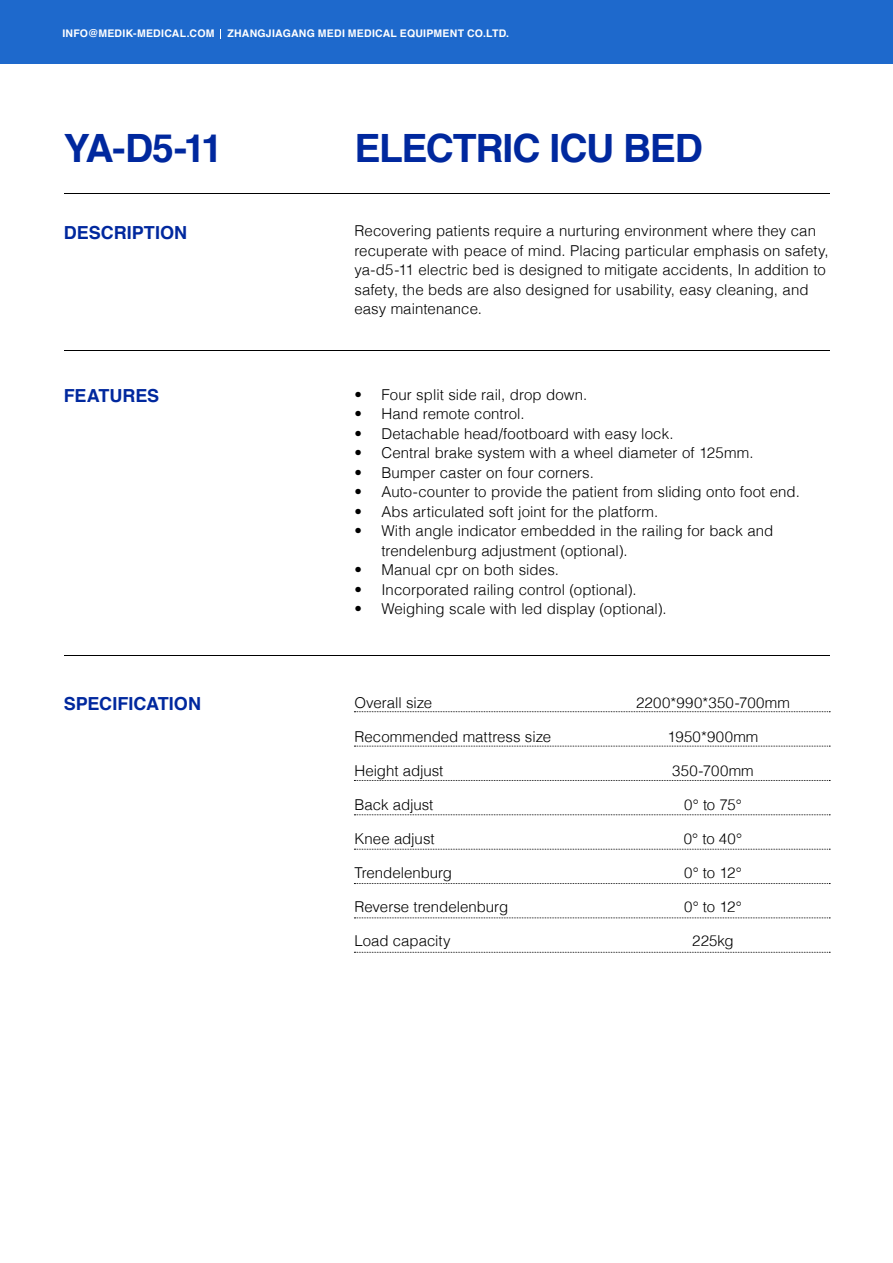
<style>
.page{position:relative;width:893px;height:1263px;background:#fff}
.page>*{position:absolute;margin:0;border:0;box-sizing:border-box;transform-origin:0 0}
.t1{font:700 39px "Helvetica";letter-spacing:-.03em;color:#00289e}
.t2{font:700 18px "Helvetica";color:#00289e}
.t3{font:300 15px/19.5px "Helvetica";letter-spacing:.005em;color:#000}
.t4{font:700 10.5px "Helvetica";letter-spacing:.025em;color:#fff}
</style>
<div class="page">
<div style="left:0;top:0;width:893px;height:64px;background:#1e69cc"></div>
<hr style="left:64px;top:193px;width:765px;height:1px;background:#000">
<hr style="left:64px;top:655px;width:765px;height:1px;background:#000">
<hr style="left:64px;top:350px;width:765px;height:1px;background:#000">
<svg style="left:354px;top:711px;width:476px;height:1px"></svg>
<svg style="left:354px;top:780px;width:476px;height:1px"></svg>
<svg style="left:354px;top:746px;width:476px;height:1px"></svg>
<svg style="left:354px;top:814px;width:476px;height:1px"></svg>
<svg style="left:354px;top:849px;width:476px;height:1px"></svg>
<svg style="left:354px;top:883px;width:476px;height:1px"></svg>
<svg style="left:354px;top:917px;width:476px;height:1px"></svg>
<svg style="left:354px;top:952px;width:476px;height:1px"></svg>
<p class="t4" style="left:62px;top:25px;width:448px">INFO@MEDIK-MEDICAL.COM ZHANGJIAGANG MEDI MEDICAL EQUIPMENT CO.LTD.</p>
<h1 class="t1" style="left:64px;top:117px;width:160px">YA-D5-11</h1>
<h1 class="t1" style="left:354px;top:117px;width:350px">ELECTRIC ICU BED</h1>
<p class="t2" style="left:64px;top:218px;width:125px">DESCRIPTION</p>
<p class="t3" style="left:354px;top:220px;width:476px">Recovering patients require a nurturing environment where they can recuperate with peace of mind. Placing particular emphasis on safety, ya-d5-11 electric bed is designed to mitigate accidents, In addition to safety, the beds are also designed for usability, easy cleaning, and easy maintenance.</p>
<p class="t2" style="left:64px;top:381px;width:97px">FEATURES</p>
<p class="t3" style="left:354px;top:384px;width:234px">• Four split side rail, drop down.</p>
<p class="t3" style="left:354px;top:403px;width:172px">• Hand remote control.</p>
<p class="t3" style="left:354px;top:423px;width:321px">• Detachable head/footboard with easy lock.</p>
<p class="t3" style="left:354px;top:442px;width:401px">• Central brake system with a wheel diameter of 125mm.</p>
<p class="t3" style="left:354px;top:462px;width:241px">• Bumper caster on four corners.</p>
<p class="t3" style="left:354px;top:481px;width:447px">• Auto-counter to provide the patient from sliding onto foot end.</p>
<p class="t3" style="left:354px;top:501px;width:305px">• Abs articulated soft joint for the platform.</p>
<p class="t3" style="left:381px;top:520px;width:393px;text-indent:-27px">• With angle indicator embedded in the railing for back and trendelenburg adjustment (optional).</p>
<p class="t3" style="left:354px;top:559px;width:206px">• Manual cpr on both sides.</p>
<p class="t3" style="left:354px;top:579px;width:284px">• Incorporated railing control (optional).</p>
<p class="t3" style="left:354px;top:598px;width:314px">• Weighing scale with led display (optional).</p>
<p class="t2" style="left:64px;top:690px;width:139px">SPECIFICATION</p>
<p class="t3" style="left:354px;top:692px;width:79px">Overall size</p>
<p class="t3" style="left:354px;top:726px;width:198px">Recommended mattress size</p>
<p class="t3" style="left:354px;top:760px;width:91px">Height adjust</p>
<p class="t3" style="left:354px;top:794px;width:81px">Back adjust</p>
<p class="t3" style="left:354px;top:828px;width:82px">Knee adjust</p>
<p class="t3" style="left:354px;top:862px;width:99px">Trendelenburg</p>
<p class="t3" style="left:354px;top:896px;width:155px">Reverse trendelenburg</p>
<p class="t3" style="left:354px;top:930px;width:98px">Load capacity</p>
<p class="t3" style="left:636px;top:692px;width:155px">2200*990*350-700mm</p>
<p class="t3" style="left:667px;top:726px;width:92px">1950*900mm</p>
<p class="t3" style="left:672px;top:760px;width:83px">350-700mm</p>
<p class="t3" style="left:684px;top:794px;width:59px">0° to 75°</p>
<p class="t3" style="left:684px;top:828px;width:60px">0° to 40°</p>
<p class="t3" style="left:684px;top:862px;width:59px">0° to 12°</p>
<p class="t3" style="left:684px;top:896px;width:59px">0° to 12°</p>
<p class="t3" style="left:692px;top:930px;width:43px">225kg</p>
</div>
